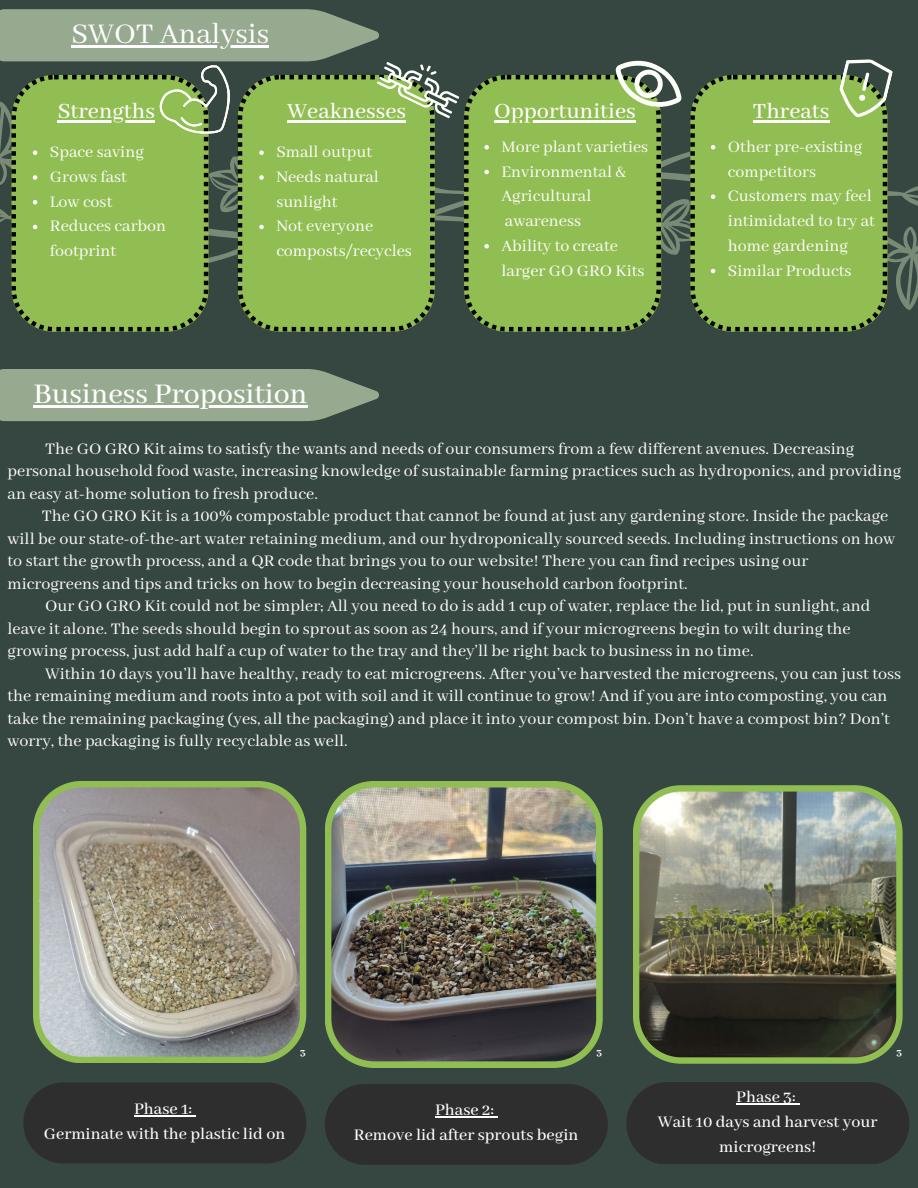
<style>
.page{position:relative;width:918px;height:1188px;background:#364641}
.page>*{position:absolute;margin:0;border:0;box-sizing:border-box;transform-origin:0 0}
.t1{font:500 31.8px "Abhaya Libre";color:#fefefe}
.t2{font:31.8px "Abhaya Libre";color:#fefefe}
.t3{font:500 24.3px "Abhaya Libre";color:#fefefe}
.t4{font:18px/24.8px "Abhaya Libre";color:#fefefe}
.t5{font:500 18px/24.8px "Abhaya Libre";color:#fff;text-align:center}
.t6{font:500 18px "Abhaya Libre";color:#fefefe}
</style>
<div class="page">
<svg style="left:0;top:119px;width:918px;height:191px"></svg>
<div style="left:11px;top:155px;width:197px;height:176px;background:#91be52"></div>
<div style="left:238px;top:155px;width:197px;height:176px;background:#91be52"></div>
<svg style="left:464px;top:75px;width:197px;height:256px;background:#8ab54f"></svg>
<svg style="left:690px;top:75px;width:197px;height:256px;background:#89b44f"></svg>
<svg style="left:0;top:369px;width:379px;height:52px;background:#91a38a"></svg>
<hr style="left:33px;top:405px;width:274px;height:2px;background:#fefefe">
<svg style="left:33px;top:781px;width:273px;height:282px;background:#9d9c8a"></svg>
<img style="left:325px;top:781px;width:278px;height:287px">
<img style="left:633px;top:785px;width:270px;height:279px">
<div style="left:23px;top:1082px;width:283px;height:81px;background:#2e2e2e;border-radius:41px"></div>
<hr style="left:134px;top:1115px;width:58px;height:1px;background:#fff">
<div style="left:325px;top:1084px;width:283px;height:81px;background:#2e2e2e;border-radius:41px"></div>
<hr style="left:435px;top:1116px;width:59px;height:1px;background:#fff">
<div style="left:626px;top:1082px;width:283px;height:82px;background:#2e2e2e"></div>
<svg style="left:607px;top:60px;width:75px;height:59px"></svg>
<svg style="left:834px;top:59px;width:60px;height:64px"></svg>
<svg style="left:859px;top:94px;width:7px;height:7px"></svg>
<svg style="left:33px;top:175px;width:4px;height:5px"></svg>
<svg style="left:33px;top:200px;width:4px;height:4px"></svg>
<svg style="left:33px;top:225px;width:4px;height:4px"></svg>
<hr style="left:494px;top:120px;width:142px;height:2px;background:#fefefe">
<svg style="left:0;top:9px;width:466px;height:146px"></svg>
<svg style="left:259px;top:175px;width:5px;height:5px"></svg>
<svg style="left:259px;top:225px;width:5px;height:4px"></svg>
<hr style="left:753px;top:120px;width:76px;height:2px;background:#fefefe">
<svg style="left:484px;top:145px;width:5px;height:5px"></svg>
<svg style="left:484px;top:170px;width:5px;height:4px"></svg>
<svg style="left:484px;top:244px;width:5px;height:5px"></svg>
<svg style="left:711px;top:145px;width:4px;height:5px"></svg>
<svg style="left:711px;top:195px;width:4px;height:4px"></svg>
<svg style="left:711px;top:269px;width:4px;height:4px"></svg>
<h1 class="t2" style="left:72px;top:16px;width:199px">SWOT Analysis</h1>
<h2 class="t3" style="left:753px;top:98px;width:78px">Threats</h2>
<h2 class="t3" style="left:58px;top:98px;width:99px">Strengths</h2>
<h2 class="t3" style="left:287px;top:98px;width:120px">Weaknesses</h2>
<h2 class="t3" style="left:494px;top:98px;width:143px">Opportunities</h2>
<p class="t4" style="left:276px;top:140px;width:137px">Small output<br>Needs natural sunlight<br>Not everyone composts/recycles</p>
<p class="t4" style="left:502px;top:135px;width:148px">More plant varieties<br>Environmental &amp;<br>Agricultural awareness<br>Ability to create larger GO GRO Kits</p>
<p class="t4" style="left:728px;top:135px;width:149px">Other pre-existing competitors<br>Customers may feel intimidated to try at home gardening<br>Similar Products</p>
<p class="t4" style="left:50px;top:140px;width:118px">Space saving<br>Grows fast<br>Low cost<br>Reduces carbon footprint</p>
<h1 class="t1" style="left:33px;top:376px;width:276px">Business Proposition</h1>
<p class="t4" style="left:8px;top:438px;width:895px;line-height:22.5px;text-indent:38px">The GO GRO Kit aims to satisfy the wants and needs of our consumers from a few different avenues. Decreasing personal household food waste, increasing knowledge of sustainable farming practices such as hydroponics, and providing an easy at-home solution to fresh produce.</p>
<p class="t4" style="left:8px;top:506px;width:889px;line-height:22.5px;text-indent:34px">The GO GRO Kit is a 100% compostable product that cannot be found at just any gardening store. Inside the package will be our state-of-the-art water retaining medium, and our hydroponically sourced seeds. Including instructions on how to start the growth process, and a QR code that brings you to our website! There you can find recipes using our microgreens and tips and tricks on how to begin decreasing your household carbon footprint.</p>
<p class="t4" style="left:8px;top:596px;width:865px;line-height:22.5px;text-indent:38px">Our GO GRO Kit could not be simpler; All you need to do is add 1 cup of water, replace the lid, put in sunlight, and leave it alone. The seeds should begin to sprout as soon as 24 hours, and if your microgreens begin to wilt during the growing process, just add half a cup of water to the tray and they’ll be right back to business in no time.</p>
<p class="t4" style="left:8px;top:663px;width:895px;line-height:22.5px;text-indent:38px">Within 10 days you’ll have healthy, ready to eat microgreens. After you’ve harvested the microgreens, you can just toss the remaining medium and roots into a pot with soil and it will continue to grow! And if you are into composting, you can take the remaining packaging (yes, all the packaging) and place it into your compost bin. Don’t have a compost bin? Don’t worry, the packaging is fully recyclable as well.</p>
<p class="t6" style="left:300px;top:1046px;width:8px">³</p>
<p class="t6" style="left:596px;top:1046px;width:8px">³</p>
<p class="t6" style="left:896px;top:1046px;width:8px">³</p>
<p class="t5" style="left:44px;top:1097px;width:243px">Phase 1:<br>Germinate with the plastic lid on</p>
<p class="t5" style="left:354px;top:1098px;width:226px">Phase 2:<br>Remove lid after sprouts begin</p>
<p class="t5" style="left:658px;top:1085px;width:221px">Phase 3:<br>Wait 10 days and harvest your microgreens!</p>
</div>
